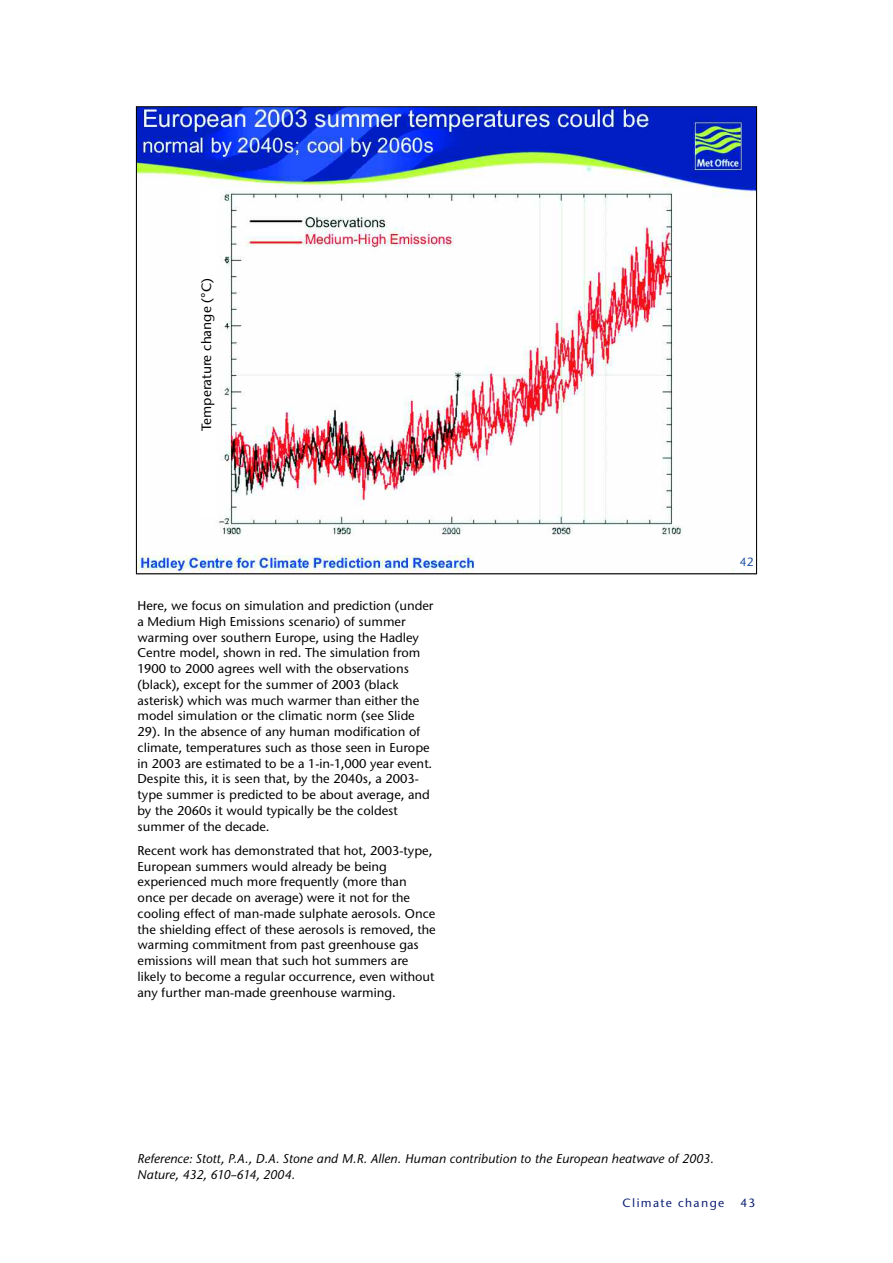
<style>
.page{position:relative;width:893px;height:1263px;background:#fff}
.page>*{position:absolute;margin:0;border:0;box-sizing:border-box;transform-origin:0 0}
.t1{font:500 13.5px "Stone Sans ITC";color:#000}
.t2{font:500 12.75px/15.8px "Stone Sans ITC";color:#000}
.t3{font:italic 500 12.75px/15.8px "Stone Sans ITC";color:#000}
.t4{font:500 12px "Stone Sans ITC";letter-spacing:.115em;color:#0c2074}
.t5{font:500 12px "Stone Sans ITC";color:#2255a4}
</style>
<div class="page">
<img style="left:138px;top:108px;width:617px;height:464px">
<div style="left:199px;top:192px;width:18px;height:325px;background:#fff"></div>
<div style="left:737px;top:556px;width:18px;height:16px;background:#fff"></div>
<p class="t1" style="left:202px;top:431px;width:155px;rotate:-90deg">Temperature change (°C)</p>
<p class="t2" style="left:138px;top:599px;width:297px">Here, we focus on simulation and prediction (under a Medium High Emissions scenario) of summer warming over southern Europe, using the Hadley Centre model, shown in red. The simulation from 1900 to 2000 agrees well with the observations (black), except for the summer of 2003 (black asterisk) which was much warmer than either the model simulation or the climatic norm (see Slide 29). In the absence of any human modification of climate, temperatures such as those seen in Europe in 2003 are estimated to be a 1-in-1,000 year event.<br>Despite this, it is seen that, by the 2040s, a 2003- type summer is predicted to be about average, and by the 2060s it would typically be the coldest summer of the decade.</p>
<p class="t2" style="left:138px;top:844px;width:300px">Recent work has demonstrated that hot, 2003-type, European summers would already be being experienced much more frequently (more than once per decade on average) were it not for the cooling effect of man-made sulphate aerosols. Once the shielding effect of these aerosols is removed, the warming commitment from past greenhouse gas emissions will mean that such hot summers are likely to become a regular occurrence, even without any further man-made greenhouse warming.</p>
<p class="t5" style="left:740px;top:558px;width:15px">42</p>
<p class="t3" style="left:138px;top:1152px;width:578px">Reference: Stott, P.A., D.A. Stone and M.R. Allen. Human contribution to the European heatwave of 2003.<br>Nature, 432, 610–614, 2004.</p>
<p class="t4" style="left:623px;top:1199px;width:103px">Climate change</p>
<p class="t4" style="left:740px;top:1199px;width:17px">43</p>
</div>
